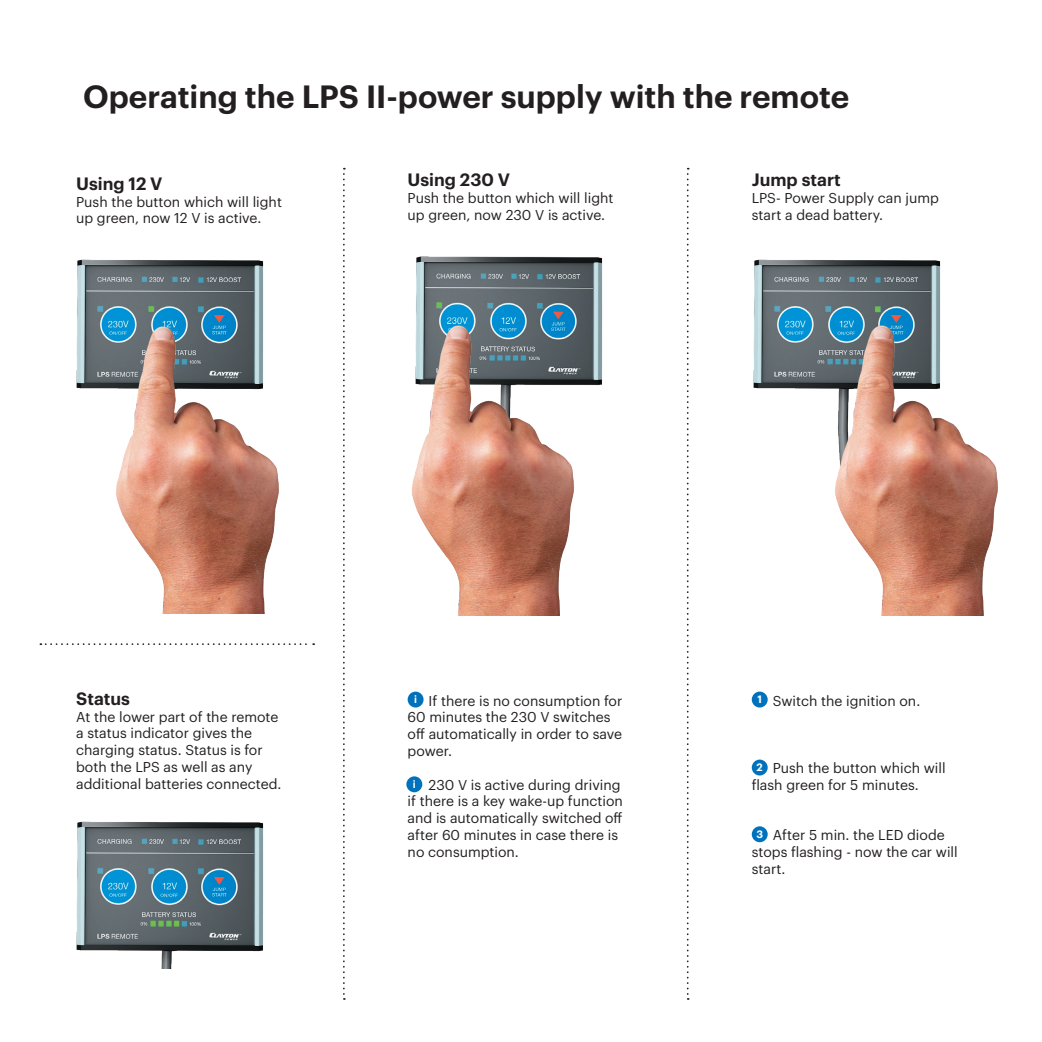
<style>
.page{position:relative;width:1042px;height:1042px;background:#fff}
.page>*{position:absolute;margin:0;border:0;box-sizing:border-box;transform-origin:0 0}
.t1{font:600 31.5px "Graphik";color:#231f20}
.t2{font:600 17.5px "Graphik";color:#231f20}
.t3{font:14px/16.8px "Graphik";color:#231f20}
.t4{font:600 10.5px "Graphik";color:#fff}
</style>
<div class="page">
<img style="left:77px;top:259px;width:187px;height:63px">
<img style="left:76px;top:322px;width:203px;height:291px">
<img style="left:753px;top:259px;width:188px;height:130px">
<img style="left:781px;top:320px;width:217px;height:295px">
<div style="left:752px;top:691px;width:15px;height:16px;background:#0072bc;border-radius:50%"></div>
<div style="left:752px;top:759px;width:15px;height:16px;background:#0072bc;border-radius:50%"></div>
<div style="left:752px;top:826px;width:15px;height:16px;background:#0072bc;border-radius:50%"></div>
<img style="left:416px;top:256px;width:187px;height:64px">
<img style="left:412px;top:320px;width:190px;height:295px">
<div style="left:408px;top:691px;width:15px;height:16px;background:#0072bc;border-radius:50%"></div>
<svg style="left:343px;top:168px;width:2px;height:832px"></svg>
<svg style="left:687px;top:168px;width:2px;height:832px"></svg>
<svg style="left:40px;top:643px;width:274px;height:2px"></svg>
<img style="left:76px;top:821px;width:188px;height:147px">
<div style="left:406px;top:776px;width:16px;height:16px;background:#0072bc;border-radius:50%"></div>
<p class="t1" style="left:83px;top:72px;width:768px">Operating the LPS II-power supply with the remote</p>
<p class="t2" style="left:76px;top:170px;width:88px">Using 12 V</p>
<p class="t3" style="left:76px;top:192px;width:207px">Push the button which will light up green, now 12 V is active.</p>
<p class="t2" style="left:408px;top:166px;width:104px">Using 230 V</p>
<p class="t3" style="left:408px;top:188px;width:207px">Push the button which will light up green, now 230 V is active.</p>
<p class="t2" style="left:752px;top:166px;width:91px">Jump start</p>
<p class="t3" style="left:752px;top:188px;width:189px">LPS- Power Supply can jump start a dead battery.</p>
<p class="t2" style="left:76px;top:685px;width:55px">Status</p>
<p class="t4" style="left:414px;top:691px;width:4px">i</p>
<p class="t3" style="left:76px;top:707px;width:207px">At the lower part of the remote a status indicator gives the charging status. Status is for both the LPS as well as any additional batteries connected.</p>
<p class="t3" style="left:408px;top:691px;width:216px;text-indent:21px">If there is no consumption for<br>60 minutes the 230 V switches off automatically in order to save power.</p>
<p class="t3" style="left:408px;top:775px;width:217px;text-indent:21px">230 V is active during driving if there is a key wake-up function and is automatically switched off after 60 minutes in case there is no consumption.</p>
<p class="t4" style="left:413px;top:776px;width:4px">i</p>
<p class="t4" style="left:757px;top:691px;width:6px">1</p>
<p class="t3" style="left:773px;top:691px;width:149px">Switch the ignition on.</p>
<p class="t3" style="left:752px;top:758px;width:195px;text-indent:21px">Push the button which will flash green for 5 minutes.</p>
<p class="t3" style="left:752px;top:825px;width:207px;text-indent:21px">After 5 min. the LED diode stops flashing - now the car will start.</p>
<p class="t4" style="left:756px;top:759px;width:8px">2</p>
<p class="t4" style="left:756px;top:826px;width:8px">3</p>
</div>
